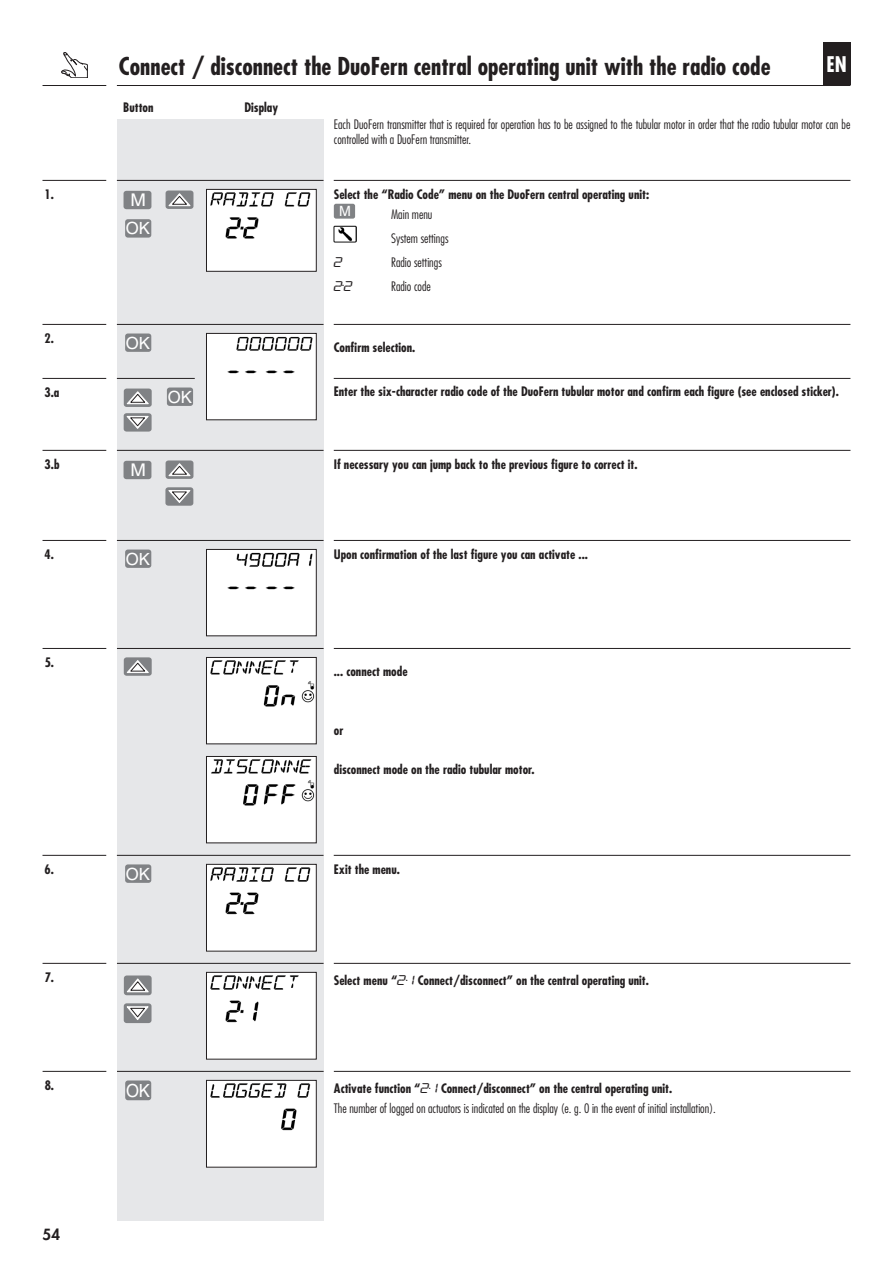
<style>
.page{position:relative;width:893px;height:1263px;background:#fff}
.page>*{position:absolute;margin:0;border:0;box-sizing:border-box;transform-origin:0 0}
.t1{font:700 condensed 24px "Futura";color:#231f20}
.t2{font:700 condensed 21px "Futura";color:#fff}
.t3{font:18px "LCD Dsp WR Fluss Style";color:#231f20}
.t4{font:18px "Helvetica";color:#fff;scale:.92 1}
.t5{font:17.55px "Helvetica";color:#fff;scale:1.06 1}
.t6{font:16.8px "Helvetica";letter-spacing:-.005em;color:#fff}
.t7{font:800 15px "Futura";color:#231f20}
.t8{font:14.25px "Helvetica";color:#fff}
.t9{font:700 condensed 12.75px "Futura";color:#231f20}
.t10{font:300 condensed 12.75px/15px "Futura";color:#231f20}
.s1{font-family:"LCD Dsp WR Fluss Style";font-weight:400;font-stretch:normal;font-size:18px}
.s2{font-weight:700}
</style>
<div class="page">
<div style="left:823px;top:43px;width:27px;height:42px;background:#231f20"></div>
<hr style="left:117px;top:85px;width:733px;height:1px;background:#231f20">
<hr style="left:43px;top:85px;width:63px;height:1px;background:#231f20">
<svg style="left:62px;top:52px;width:26px;height:26px"></svg>
<div style="left:117px;top:119px;width:206px;height:1101px;background:#e6e7e9"></div>
<div style="left:125px;top:333px;width:26px;height:19px;background:#808285;border-radius:3px"></div>
<div style="left:125px;top:549px;width:26px;height:19px;background:#808285;border-radius:3px"></div>
<div style="left:167px;top:387px;width:26px;height:19px;background:#808285;border-radius:3px"></div>
<div style="left:124px;top:461px;width:27px;height:18px;background:#808285;border-radius:3px"></div>
<div style="left:166px;top:460px;width:27px;height:19px;background:#808285;border-radius:3px"></div>
<svg style="left:168px;top:463px;width:23px;height:14px"></svg>
<div style="left:165px;top:487px;width:28px;height:19px;background:#808285;border-radius:3px"></div>
<svg style="left:168px;top:490px;width:23px;height:13px"></svg>
<div style="left:124px;top:388px;width:28px;height:19px;background:#808285;border-radius:3px"></div>
<svg style="left:126px;top:391px;width:23px;height:14px"></svg>
<div style="left:124px;top:413px;width:28px;height:19px;background:#808285;border-radius:3px"></div>
<svg style="left:126px;top:415px;width:23px;height:14px"></svg>
<div style="left:124px;top:657px;width:28px;height:19px;background:#808285;border-radius:3px"></div>
<svg style="left:126px;top:660px;width:23px;height:13px"></svg>
<div style="left:334px;top:204px;width:21px;height:15px;background:#808285;border-radius:2px"></div>
<img style="left:334px;top:226px;width:22px;height:17px">
<img style="left:208px;top:551px;width:107px;height:83px">
<div style="left:206px;top:549px;width:111px;height:87px;border:1px solid #231f20"></div>
<img style="left:208px;top:659px;width:107px;height:83px">
<div style="left:206px;top:657px;width:111px;height:87px;border:1px solid #231f20"></div>
<img style="left:208px;top:335px;width:107px;height:83px">
<div style="left:206px;top:333px;width:111px;height:87px;border:1px solid #231f20"></div>
<div style="left:124px;top:975px;width:28px;height:20px;background:#808285;border-radius:3px"></div>
<svg style="left:127px;top:978px;width:22px;height:15px"></svg>
<div style="left:124px;top:1003px;width:28px;height:20px;background:#808285;border-radius:3px"></div>
<svg style="left:126px;top:1006px;width:23px;height:14px"></svg>
<div style="left:125px;top:1080px;width:26px;height:20px;background:#808285;border-radius:3px"></div>
<div style="left:125px;top:864px;width:26px;height:19px;background:#808285;border-radius:3px"></div>
<img style="left:208px;top:1082px;width:107px;height:83px">
<div style="left:206px;top:1080px;width:111px;height:87px;border:1px solid #231f20"></div>
<img style="left:208px;top:866px;width:107px;height:83px">
<div style="left:206px;top:864px;width:111px;height:87px;border:1px solid #231f20"></div>
<img style="left:208px;top:974px;width:107px;height:83px">
<div style="left:206px;top:972px;width:111px;height:87px;border:1px solid #231f20"></div>
<hr style="left:334px;top:324px;width:516px;height:1px;background:#231f20">
<hr style="left:117px;top:324px;width:207px;height:1px;background:#231f20">
<hr style="left:42px;top:324px;width:64px;height:1px;background:#231f20">
<hr style="left:334px;top:180px;width:516px;height:1px;background:#231f20">
<hr style="left:117px;top:180px;width:207px;height:1px;background:#231f20">
<hr style="left:42px;top:180px;width:64px;height:1px;background:#231f20">
<img style="left:208px;top:191px;width:107px;height:79px">
<div style="left:206px;top:189px;width:111px;height:83px;border:1px solid #231f20"></div>
<div style="left:166px;top:190px;width:27px;height:19px;background:#808285;border-radius:3px"></div>
<svg style="left:168px;top:193px;width:23px;height:14px"></svg>
<div style="left:124px;top:191px;width:27px;height:18px;background:#808285;border-radius:3px"></div>
<div style="left:125px;top:219px;width:26px;height:19px;background:#808285;border-radius:3px"></div>
<hr style="left:334px;top:378px;width:516px;height:1px;background:#231f20">
<hr style="left:117px;top:378px;width:78px;height:1px;background:#231f20">
<hr style="left:42px;top:378px;width:64px;height:1px;background:#231f20">
<hr style="left:334px;top:450px;width:516px;height:1px;background:#231f20">
<hr style="left:117px;top:450px;width:207px;height:1px;background:#231f20">
<hr style="left:43px;top:450px;width:63px;height:1px;background:#231f20">
<hr style="left:334px;top:540px;width:516px;height:1px;background:#231f20">
<hr style="left:117px;top:540px;width:207px;height:1px;background:#231f20">
<hr style="left:43px;top:540px;width:63px;height:1px;background:#231f20">
<hr style="left:334px;top:648px;width:516px;height:1px;background:#231f20">
<hr style="left:117px;top:648px;width:207px;height:1px;background:#231f20">
<hr style="left:43px;top:648px;width:63px;height:1px;background:#231f20">
<hr style="left:334px;top:855px;width:516px;height:1px;background:#231f20">
<hr style="left:117px;top:855px;width:207px;height:1px;background:#231f20">
<hr style="left:42px;top:855px;width:64px;height:1px;background:#231f20">
<hr style="left:334px;top:963px;width:516px;height:1px;background:#231f20">
<hr style="left:117px;top:963px;width:207px;height:1px;background:#231f20">
<hr style="left:43px;top:963px;width:63px;height:1px;background:#231f20">
<hr style="left:334px;top:1071px;width:516px;height:1px;background:#231f20">
<hr style="left:117px;top:1071px;width:207px;height:1px;background:#231f20">
<hr style="left:43px;top:1071px;width:63px;height:1px;background:#231f20">
<img style="left:208px;top:758px;width:107px;height:83px">
<div style="left:206px;top:756px;width:111px;height:87px;border:1px solid #231f20"></div>
<h1 class="t1" style="left:119px;top:52px;width:653px">Connect / disconnect the DuoFern central operating unit with the radio code</h1>
<p class="t10" style="left:334px;top:117px;width:518px">Each DuoFern transmitter that is required for operation has to be assigned to the tubular motor in order that the radio tubular motor can be controlled with a DuoFern transmitter.</p>
<h2 class="t2" style="left:826px;top:51px;width:22px">EN</h2>
<p class="t9" style="left:245px;top:100px;width:35px">Display</p>
<p class="t9" style="left:123px;top:100px;width:32px">Button</p>
<p class="t9" style="left:45px;top:186px;width:11px">1.</p>
<h3 class="t5" style="left:130px;top:190px;width:16px">M</h3>
<h3 class="t6" style="left:126px;top:219px;width:26px">OK</h3>
<p class="t9" style="left:334px;top:186px;width:317px">Select the “Radio Code” menu on the DuoFern central operating unit:</p>
<p class="t8" style="left:339px;top:203px;width:13px">M</p>
<p class="t10" style="left:391px;top:202px;width:59px;line-height:24px">Main menu<br>System settings</p>
<h3 class="t3" style="left:334px;top:250px;width:10px">2</h3>
<p class="t10" style="left:391px;top:254px;width:52px">Radio settings</p>
<h3 class="t3" style="left:334px;top:274px;width:20px">2.2</h3>
<p class="t10" style="left:391px;top:278px;width:41px">Radio code</p>
<p class="t9" style="left:45px;top:330px;width:11px">2.</p>
<p class="t9" style="left:45px;top:384px;width:16px">3.a</p>
<h3 class="t6" style="left:126px;top:333px;width:26px">OK</h3>
<h3 class="t6" style="left:168px;top:387px;width:26px">OK</h3>
<p class="t9" style="left:334px;top:339px;width:83px">Confirm selection.</p>
<p class="t9" style="left:334px;top:384px;width:507px">Enter the six-character radio code of the DuoFern tubular motor and confirm each figure (see enclosed sticker).</p>
<p class="t9" style="left:45px;top:456px;width:16px">3.b</p>
<h3 class="t5" style="left:130px;top:460px;width:16px">M</h3>
<p class="t9" style="left:334px;top:456px;width:305px">If necessary you can jump back to the previous figure to correct it.</p>
<p class="t9" style="left:45px;top:546px;width:11px">4.</p>
<h3 class="t6" style="left:126px;top:549px;width:26px">OK</h3>
<p class="t9" style="left:334px;top:546px;width:256px">Upon confirmation of the last figure you can activate ...</p>
<p class="t9" style="left:45px;top:654px;width:11px">5.</p>
<p class="t9" style="left:334px;top:663px;width:75px">... connect mode</p>
<p class="t9" style="left:334px;top:722px;width:11px">or</p>
<p class="t9" style="left:334px;top:761px;width:202px">disconnect mode on the radio tubular motor.</p>
<p class="t9" style="left:45px;top:861px;width:11px">6.</p>
<h3 class="t6" style="left:126px;top:864px;width:26px">OK</h3>
<p class="t9" style="left:334px;top:861px;width:68px">Exit the menu.</p>
<p class="t9" style="left:45px;top:969px;width:11px">7.</p>
<p class="t9" style="left:334px;top:972px;width:317px">Select menu “<span class="s1">2</span><sup>.</sup><span class="s1">,1</span> Connect/disconnect” on the central operating unit.</p>
<p class="t9" style="left:45px;top:1077px;width:11px">8.</p>
<h3 class="t4" style="left:126px;top:1080px;width:28px">OK</h3>
<p class="t10" style="left:334px;top:1079px;width:383px;line-height:19.6px"><span class="s2">Activate function “</span><span class="s1">2</span><sup>.</sup><span class="s1">,1</span> <span class="s2">Connect/disconnect” on the central operating unit.<br></span>The number of logged on actuators is indicated on the display (e. g. 0 in the event of initial installation).</p>
<p class="t7" style="left:43px;top:1224px;width:19px">54</p>
</div>
